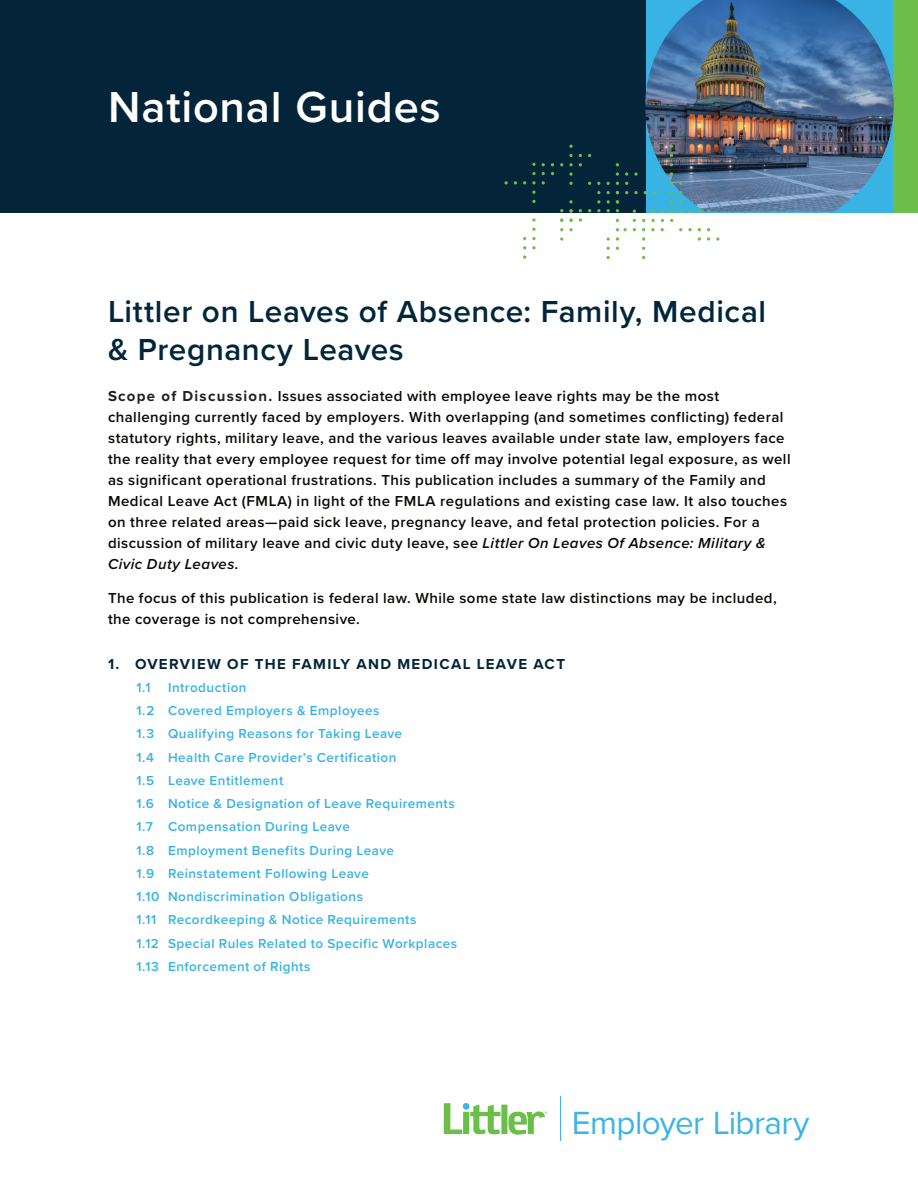
<style>
.page{position:relative;width:918px;height:1188px;background:#fff}
.page>*{position:absolute;margin:0;border:0;box-sizing:border-box;transform-origin:0 0}
.t1{font:600 45px "Proxima Nova";letter-spacing:.015em;color:#fff}
.t2{font:33.3px "Proxima Nova";letter-spacing:-.02em;color:#3cb4e5}
.Page_Title{font:600 31.5px/37.8px "Proxima Nova";letter-spacing:.02em;color:#00263a}
.Intro_Copy{font:600 15px/21px "Proxima Nova";letter-spacing:.03em;color:#0c0806}
.t3{font:700 15px "Proxima Nova";letter-spacing:.09em;color:#042539}
.t4{font:600 13.5px "Proxima Nova";letter-spacing:.035em;color:#38b3e4}
.s1{font-weight:700;color:#231f20}
.s2{font-style:italic}
</style>
<div class="page">
<div style="left:501px;top:1105px;width:6px;height:29px;background:#6abf4b"></div>
<svg style="left:508px;top:1111px;width:39px;height:24px"></svg>
<svg style="left:444px;top:1103px;width:56px;height:31px"></svg>
<hr style="left:561px;top:1097px;width:1px;height:44px;background:#3cb4e5">
<div style="left:894px;top:0;width:24px;height:213px;background:#6bbe4c"></div>
<div style="left:0;top:0;width:646px;height:213px;background:#042539"></div>
<img style="left:645px;top:0;width:249px;height:212px">
<svg style="left:670px;top:200px;width:3px;height:4px"></svg>
<svg style="left:670px;top:172px;width:3px;height:4px"></svg>
<svg style="left:642px;top:237px;width:3px;height:4px"></svg>
<svg style="left:688px;top:228px;width:4px;height:3px"></svg>
<svg style="left:698px;top:237px;width:3px;height:4px"></svg>
<svg style="left:679px;top:200px;width:3px;height:4px"></svg>
<svg style="left:651px;top:228px;width:4px;height:3px"></svg>
<svg style="left:707px;top:237px;width:3px;height:4px"></svg>
<svg style="left:716px;top:237px;width:4px;height:4px"></svg>
<svg style="left:679px;top:210px;width:4px;height:3px"></svg>
<svg style="left:625px;top:172px;width:3px;height:4px"></svg>
<svg style="left:634px;top:172px;width:4px;height:4px"></svg>
<svg style="left:616px;top:172px;width:3px;height:4px"></svg>
<svg style="left:616px;top:228px;width:11px;height:3px"></svg>
<svg style="left:616px;top:237px;width:3px;height:4px"></svg>
<svg style="left:597px;top:191px;width:4px;height:3px"></svg>
<svg style="left:634px;top:191px;width:4px;height:3px"></svg>
<svg style="left:569px;top:154px;width:4px;height:3px"></svg>
<svg style="left:569px;top:182px;width:4px;height:3px"></svg>
<svg style="left:569px;top:172px;width:4px;height:4px"></svg>
<svg style="left:569px;top:228px;width:4px;height:3px"></svg>
<svg style="left:560px;top:237px;width:3px;height:4px"></svg>
<svg style="left:597px;top:200px;width:4px;height:12px"></svg>
<svg style="left:532px;top:172px;width:4px;height:3px"></svg>
<svg style="left:532px;top:228px;width:4px;height:3px"></svg>
<svg style="left:532px;top:237px;width:4px;height:3px"></svg>
<svg style="left:579px;top:218px;width:3px;height:4px"></svg>
<svg style="left:569px;top:200px;width:4px;height:22px"></svg>
<svg style="left:607px;top:200px;width:3px;height:12px"></svg>
<svg style="left:616px;top:200px;width:3px;height:12px"></svg>
<svg style="left:560px;top:218px;width:3px;height:4px"></svg>
<svg style="left:532px;top:218px;width:4px;height:4px"></svg>
<svg style="left:532px;top:200px;width:4px;height:3px"></svg>
<svg style="left:532px;top:163px;width:4px;height:3px"></svg>
<svg style="left:523px;top:255px;width:3px;height:4px"></svg>
<h1 class="t1" style="left:108px;top:73px;width:334px">National Guides</h1>
<p class="Page_Title" style="left:108px;top:292px;width:660px">Littler on Leaves of Absence: Family, Medical &amp; Pregnancy Leaves</p>
<p class="Intro_Copy" style="left:108px;top:385px;width:684px"><span class="s1">Scope of Discussion.</span> Issues associated with employee leave rights may be the most challenging currently faced by employers. With overlapping (and sometimes conflicting) federal statutory rights, military leave, and the various leaves available under state law, employers face the reality that every employee request for time off may involve potential legal exposure, as well as significant operational frustrations. This publication includes a summary of the Family and Medical Leave Act (FMLA) in light of the FMLA regulations and existing case law. It also touches on three related areas—paid sick leave, pregnancy leave, and fetal protection policies. For a discussion of military leave and civic duty leave, see <span class="s2">Littler On Leaves Of Absence: Military &amp; Civic Duty Leaves.</span></p>
<p class="Intro_Copy" style="left:108px;top:588px;width:670px">The focus of this publication is federal law. While some state law distinctions may be included, the coverage is not comprehensive.</p>
<p class="t3" style="left:108px;top:652px;width:459px">1. OVERVIEW OF THE FAMILY AND MEDICAL LEAVE ACT</p>
<p class="t4" style="left:136px;top:677px;width:16px">1.1</p>
<p class="t4" style="left:168px;top:677px;width:80px">Introduction</p>
<p class="t4" style="left:136px;top:701px;width:245px">1.2 Covered Employers &amp; Employees</p>
<p class="t4" style="left:136px;top:724px;width:267px">1.3 Qualifying Reasons for Taking Leave</p>
<p class="t4" style="left:136px;top:747px;width:261px">1.4 Health Care Provider’s Certification</p>
<p class="t4" style="left:136px;top:770px;width:148px">1.5 Leave Entitlement</p>
<p class="t4" style="left:136px;top:794px;width:320px">1.6 Notice &amp; Designation of Leave Requirements</p>
<p class="t4" style="left:136px;top:817px;width:215px">1.7 Compensation During Leave</p>
<p class="t4" style="left:136px;top:840px;width:259px">1.8 Employment Benefits During Leave</p>
<p class="t4" style="left:136px;top:863px;width:234px">1.9 Reinstatement Following Leave</p>
<p class="t4" style="left:136px;top:887px;width:228px">1.10 Nondiscrimination Obligations</p>
<p class="t4" style="left:136px;top:910px;width:282px">1.11 Recordkeeping &amp; Notice Requirements</p>
<p class="t4" style="left:136px;top:933px;width:322px">1.12 Special Rules Related to Specific Workplaces</p>
<p class="t4" style="left:136px;top:956px;width:176px">1.13 Enforcement of Rights</p>
<h2 class="t2" style="left:572px;top:1098px;width:239px">Employer Library</h2>
</div>
